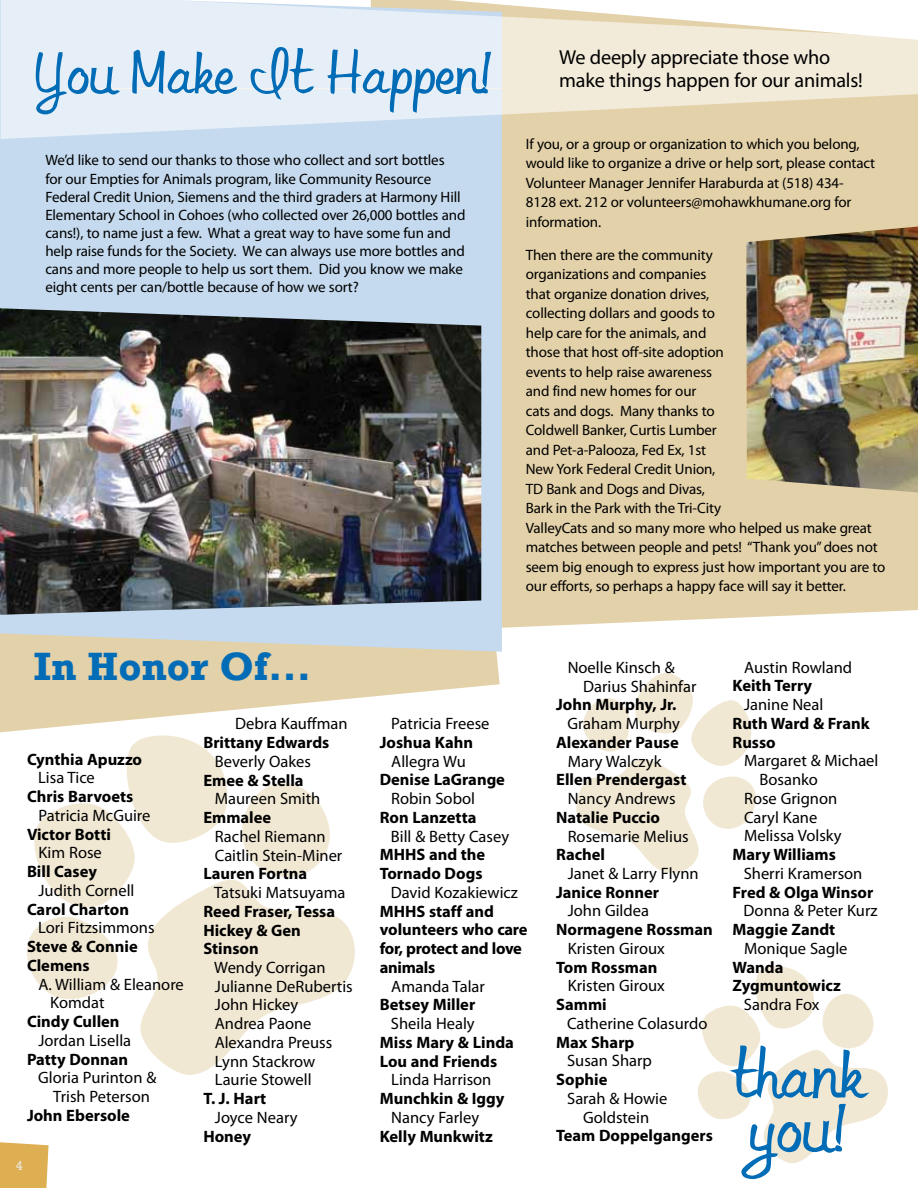
<style>
.page{position:relative;width:918px;height:1188px;background:#fff}
.page>*{position:absolute;margin:0;border:0;box-sizing:border-box;transform-origin:0 0}
.t1{font:78.9px "Libby";letter-spacing:.01em;color:#036cb6}
.t2{font:69px "Libby";letter-spacing:.01em;color:#036cb6}
.t3{font:700 40.5px "Rockwell";color:#036cb6}
.t4{font:20.25px/22.5px "Myriad Pro";letter-spacing:-.01em;color:#000}
.t5{font:16.5px/18.8px "Myriad Pro";color:#000}
.t6{font:700 16.5px/18.8px "Myriad Pro";color:#000}
.t7{font:15px/19.5px "Myriad Pro";letter-spacing:-.01em;color:#000}
.t8{font:13.5px "Rockwell";color:#ebe5db}
</style>
<div class="page">
<svg style="left:0;top:652px;width:500px;height:80px;fill:#e3d1a9"></svg>
<svg style="left:576px;top:672px;width:180px;height:201px"></svg>
<svg style="left:242px;top:783px;width:88px;height:94px"></svg>
<svg style="left:27px;top:735px;width:201px;height:264px"></svg>
<svg style="left:135px;top:879px;width:220px;height:196px;fill:#f1e8d4"></svg>
<div style="left:502px;top:139px;width:416px;height:489px;background:#e3d1a9"></div>
<div style="left:0;top:0;width:502px;height:652px;background:#c5daee"></div>
<svg style="left:0;top:1142px;width:49px;height:46px;background:#e0b45d"></svg>
<img style="left:0;top:308px;width:481px;height:307px">
<svg style="left:1px;top:0;width:917px;height:139px;background:#e9e8e0"></svg>
<img style="left:746px;top:227px;width:172px;height:266px">
<svg style="left:35px;top:51px;width:87px;height:64px;background:#bfd8eb"></svg>
<svg style="left:131px;top:49px;width:107px;height:47px;background:#afcfe7"></svg>
<svg style="left:250px;top:46px;width:67px;height:55px;background:#bad5ea"></svg>
<svg style="left:326px;top:47px;width:166px;height:68px;background:#c2daec"></svg>
<svg style="left:698px;top:966px;width:190px;height:214px"></svg>
<h2 class="t2" style="left:36px;top:30px;width:458px">You Make It Happen!</h2>
<p class="t7" style="left:45px;top:151px;width:422px;line-height:18.1px">We’d like to send our thanks to those who collect and sort bottles<br>for our Empties for Animals program, like Community Resource Federal Credit Union, Siemens and the third graders at Harmony Hill Elementary School in Cohoes (who collected over 26,000 bottles and cans!), to name just a few. What a great way to have some fun and help raise funds for the Society. We can always use more bottles and cans and more people to help us sort them. Did you know we make eight cents per can/bottle because of how we sort?</p>
<h3 class="t4" style="left:559px;top:46px;width:305px">We deeply appreciate those who make things happen for our animals!</h3>
<p class="t7" style="left:526px;top:134px;width:351px">If you, or a group or organization to which you belong, would like to organize a drive or help sort, please contact Volunteer Manager Jennifer Haraburda at (518) 434- 8128 ext. 212 or volunteers@mohawkhumane.org for information.</p>
<p class="t7" style="left:526px;top:245px;width:361px">Then there are the community<br>organizations and companies<br>that organize donation drives,<br>collecting dollars and goods to<br>help care for the animals, and<br>those that host off-site adoption<br>events to help raise awareness<br>and find new homes for our<br>cats and dogs. Many thanks to<br>Coldwell Banker, Curtis Lumber<br>and Pet-a-Palooza, Fed Ex, 1st<br>New York Federal Credit Union,<br>TD Bank and Dogs and Divas,<br>Bark in the Park with the Tri-City<br>ValleyCats and so many more who helped us make great matches between people and pets! “Thank you” does not seem big enough to express just how important you are to our efforts, so perhaps a happy face will say it better.</p>
<h3 class="t3" style="left:34px;top:641px;width:279px">In Honor Of...</h3>
<p class="t6" style="left:27px;top:749px;width:117px">Cynthia Apuzzo</p>
<p class="t5" style="left:38px;top:768px;width:58px">Lisa Tice</p>
<p class="t6" style="left:27px;top:787px;width:108px">Chris Barvoets</p>
<p class="t5" style="left:39px;top:806px;width:113px">Patricia McGuire</p>
<p class="t6" style="left:27px;top:824px;width:85px">Victor Botti</p>
<p class="t5" style="left:39px;top:843px;width:65px">Kim Rose</p>
<p class="t6" style="left:27px;top:862px;width:71px">Bill Casey</p>
<p class="t5" style="left:39px;top:881px;width:97px">Judith Cornell</p>
<p class="t6" style="left:27px;top:899px;width:104px">Carol Charton</p>
<p class="t5" style="left:38px;top:918px;width:118px">Lori Fitzsimmons</p>
<p class="t6" style="left:27px;top:937px;width:112px">Steve &amp; Connie<br>Clemens</p>
<p class="t5" style="left:50px;top:974px;width:135px;text-indent:-12px">A. William &amp; Eleanore<br>Komdat</p>
<p class="t6" style="left:27px;top:1012px;width:94px">Cindy Cullen</p>
<p class="t5" style="left:38px;top:1031px;width:94px">Jordan Lisella</p>
<p class="t6" style="left:27px;top:1049px;width:103px">Patty Donnan</p>
<p class="t5" style="left:38px;top:1068px;width:120px;text-align:center">Gloria Purinton &amp;<br>Trish Peterson</p>
<p class="t6" style="left:27px;top:1105px;width:105px">John Ebersole</p>
<p class="t8" style="left:16px;top:1157px;width:9px">4</p>
<p class="t5" style="left:235px;top:714px;width:114px">Debra Kauffman</p>
<p class="t6" style="left:203px;top:733px;width:128px">Brittany Edwards</p>
<p class="t5" style="left:215px;top:752px;width:98px">Beverly Oakes</p>
<p class="t6" style="left:203px;top:770px;width:102px">Emee &amp; Stella</p>
<p class="t5" style="left:215px;top:789px;width:107px">Maureen Smith</p>
<p class="t6" style="left:203px;top:808px;width:69px">Emmalee</p>
<p class="t5" style="left:215px;top:827px;width:129px">Rachel Riemann<br>Caitlin Stein-Miner</p>
<p class="t6" style="left:203px;top:864px;width:105px">Lauren Fortna</p>
<p class="t5" style="left:214px;top:883px;width:133px">Tatsuki Matsuyama</p>
<p class="t6" style="left:203px;top:901px;width:133px">Reed Fraser, Tessa<br>Hickey &amp; Gen<br>Stinson</p>
<p class="t5" style="left:214px;top:958px;width:140px">Wendy Corrigan<br>Julianne DeRubertis<br>John Hickey<br>Andrea Paone<br>Alexandra Preuss<br>Lynn Stackrow<br>Laurie Stowell</p>
<p class="t6" style="left:203px;top:1089px;width:64px">T. J. Hart</p>
<p class="t5" style="left:215px;top:1108px;width:84px">Joyce Neary</p>
<p class="t6" style="left:203px;top:1126px;width:49px">Honey</p>
<p class="t5" style="left:391px;top:714px;width:100px">Patricia Freese</p>
<p class="t6" style="left:380px;top:732px;width:95px">Joshua Kahn</p>
<p class="t5" style="left:391px;top:752px;width:76px">Allegra Wu</p>
<p class="t6" style="left:380px;top:770px;width:127px">Denise LaGrange</p>
<p class="t5" style="left:391px;top:789px;width:85px">Robin Sobol</p>
<p class="t6" style="left:380px;top:807px;width:98px">Ron Lanzetta</p>
<p class="t5" style="left:391px;top:826px;width:120px">Bill &amp; Betty Casey</p>
<p class="t6" style="left:380px;top:845px;width:107px">MHHS and the<br>Tornado Dogs</p>
<p class="t5" style="left:391px;top:883px;width:129px">David Kozakiewicz</p>
<p class="t6" style="left:380px;top:901px;width:149px">MHHS staff and volunteers who care for, protect and love animals</p>
<p class="t5" style="left:391px;top:976px;width:95px">Amanda Talar</p>
<p class="t6" style="left:380px;top:995px;width:97px">Betsey Miller</p>
<p class="t5" style="left:391px;top:1014px;width:85px">Sheila Healy</p>
<p class="t6" style="left:380px;top:1032px;width:136px">Miss Mary &amp; Linda<br>Lou and Friends</p>
<p class="t5" style="left:391px;top:1070px;width:102px">Linda Harrison</p>
<p class="t6" style="left:380px;top:1089px;width:126px">Munchkin &amp; Iggy</p>
<p class="t5" style="left:391px;top:1108px;width:89px">Nancy Farley</p>
<p class="t6" style="left:380px;top:1126px;width:115px">Kelly Munkwitz</p>
<p class="t5" style="left:583px;top:658px;width:115px;text-indent:-15px">Noelle Kinsch &amp;<br>Darius Shahinfar</p>
<p class="t6" style="left:556px;top:695px;width:122px">John Murphy, Jr.</p>
<p class="t5" style="left:567px;top:714px;width:114px">Graham Murphy</p>
<p class="t6" style="left:556px;top:732px;width:124px">Alexander Pause</p>
<p class="t5" style="left:568px;top:751px;width:95px">Mary Walczyk</p>
<p class="t6" style="left:556px;top:770px;width:132px">Ellen Prendergast</p>
<p class="t5" style="left:568px;top:789px;width:109px">Nancy Andrews</p>
<p class="t6" style="left:556px;top:807px;width:105px">Natalie Puccio</p>
<p class="t5" style="left:568px;top:826px;width:122px">Rosemarie Melius</p>
<p class="t6" style="left:556px;top:845px;width:51px">Rachel</p>
<p class="t5" style="left:568px;top:864px;width:132px">Janet &amp; Larry Flynn</p>
<p class="t6" style="left:556px;top:882px;width:104px">Janice Ronner</p>
<p class="t5" style="left:568px;top:901px;width:83px">John Gildea</p>
<p class="t6" style="left:556px;top:920px;width:158px">Normagene Rossman</p>
<p class="t5" style="left:568px;top:939px;width:99px">Kristen Giroux</p>
<p class="t6" style="left:556px;top:957px;width:103px">Tom Rossman</p>
<p class="t5" style="left:568px;top:976px;width:99px">Kristen Giroux</p>
<p class="t6" style="left:556px;top:995px;width:52px">Sammi</p>
<p class="t5" style="left:567px;top:1014px;width:142px">Catherine Colasurdo</p>
<p class="t6" style="left:556px;top:1032px;width:80px">Max Sharp</p>
<p class="t5" style="left:567px;top:1051px;width:86px">Susan Sharp</p>
<p class="t6" style="left:556px;top:1070px;width:53px">Sophie</p>
<p class="t5" style="left:567px;top:1089px;width:102px;text-align:center">Sarah &amp; Howie<br>Goldstein</p>
<p class="t6" style="left:556px;top:1126px;width:158px">Team Doppelgangers</p>
<p class="t5" style="left:744px;top:658px;width:110px">Austin Rowland</p>
<p class="t6" style="left:733px;top:676px;width:81px">Keith Terry</p>
<p class="t5" style="left:744px;top:695px;width:81px">Janine Neal</p>
<p class="t6" style="left:733px;top:713px;width:139px">Ruth Ward &amp; Frank<br>Russo</p>
<p class="t5" style="left:744px;top:751px;width:136px">Margaret &amp; Michael</p>
<p class="t5" style="left:759px;top:770px;width:60px">Bosanko</p>
<p class="t5" style="left:744px;top:789px;width:95px">Rose Grignon</p>
<p class="t5" style="left:744px;top:807px;width:75px">Caryl Kane</p>
<p class="t5" style="left:744px;top:826px;width:99px">Melissa Volsky</p>
<p class="t6" style="left:733px;top:845px;width:105px">Mary Williams</p>
<p class="t5" style="left:744px;top:864px;width:120px">Sherri Kramerson</p>
<p class="t6" style="left:733px;top:882px;width:142px">Fred &amp; Olga Winsor</p>
<p class="t5" style="left:744px;top:901px;width:136px">Donna &amp; Peter Kurz</p>
<p class="t6" style="left:733px;top:920px;width:104px">Maggie Zandt</p>
<p class="t5" style="left:744px;top:939px;width:105px">Monique Sagle</p>
<p class="t6" style="left:733px;top:957px;width:110px">Wanda<br>Zygmuntowicz</p>
<p class="t5" style="left:744px;top:995px;width:77px">Sandra Fox</p>
<h1 class="t1" style="left:733px;top:1025px;width:133px">thank</h1>
<h1 class="t1" style="left:750px;top:1079px;width:98px">you!</h1>
</div>
